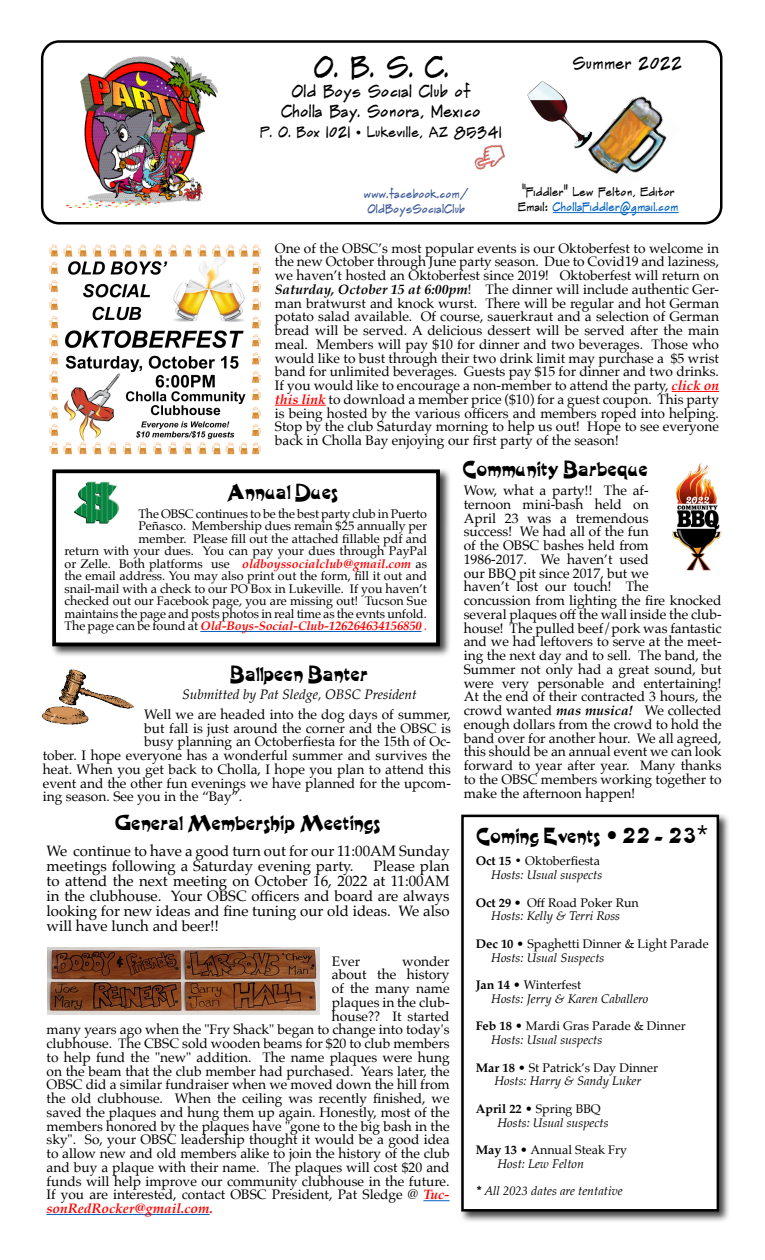
<style>
.page{position:relative;width:765px;height:1260px;background:#fff}
.page>*{position:absolute;margin:0;border:0;box-sizing:border-box;transform-origin:0 0}
.t1{font:30px "Frankthe Architect";color:#000}
.t2{font:22.5px "Harlequin";color:#000}
.t3{font:17.5px/20px "Frankthe Architect";color:#000;text-align:center}
.t4{font:15px/15px "Palatino";color:#000}
.t5{font:15px "Frankthe Architect";color:#000}
.t6{font:13.75px/13.8px "Palatino";color:#000;text-align:justify}
.t7{font:italic 13.75px "Palatino";color:#000}
.t8{font:italic 700 13.75px "Palatino";color:#f00}
.t9{font:12.5px/12.5px "Palatino";color:#000}
.t10{font:italic 12.5px/13.8px "Palatino";color:#000;text-align:center}
.t11{font:12.5px/15px "Frankthe Architect";color:#000;text-align:center}
.t12{font:12.5px/15px "Frankthe Architect";color:#3b5998}
.s1{color:#0563c1}
.s2{font-weight:700;font-style:italic}
.s3{font-weight:700;font-style:italic;color:#f00}
.s4{font-style:italic;color:#f00}
.s5{font-family:"Snell Roundhand";font-weight:700}
.s6{font-family:"Geneva"}
.s7{font-weight:700;font-style:normal}
.s8{font-style:normal}
.s9{font-weight:700}
.s10{font-style:italic}
.s11{font-family:"Arial";font-weight:700}
</style>
<div class="page">
<img style="left:589px;top:96px;width:78px;height:78px">
<img style="left:66px;top:57px;width:152px;height:151px">
<div style="left:41px;top:40px;width:682px;height:185px;border:2px solid #000;border-radius:17px"></div>
<hr style="left:553px;top:212px;width:126px;height:1px;background:#0563c1">
<img style="left:527px;top:81px;width:80px;height:71px">
<img style="left:474px;top:144px;width:32px;height:26px">
<div style="left:459px;top:812px;width:272px;height:411px;background:#000;opacity:.75"></div>
<div style="left:462px;top:816px;width:256px;height:394px;background:#fff"></div>
<div style="left:461px;top:815px;width:258px;height:397px;border:2px solid #000"></div>
<img style="left:48px;top:948px;width:272px;height:67px">
<svg style="left:423px;top:1200px;width:27px;height:1px"></svg>
<hr style="left:47px;top:1214px;width:163px;height:1px;background:#0563c1">
<img style="left:42px;top:669px;width:91px;height:56px">
<hr style="left:672px;top:391px;width:47px;height:1px;background:#f00">
<hr style="left:275px;top:405px;width:51px;height:1px;background:#f00">
<img style="left:49px;top:244px;width:212px;height:211px">
<img style="left:672px;top:463px;width:50px;height:108px">
<div style="left:50px;top:467px;width:401px;height:191px;background:#000;opacity:.75"></div>
<div style="left:54px;top:471px;width:384px;height:173px;background:#fff"></div>
<div style="left:52px;top:469px;width:388px;height:177px;border:4px solid #000"></div>
<hr style="left:200px;top:631px;width:222px;height:1px;background:#0563c1">
<img style="left:73px;top:482px;width:47px;height:42px">
<h1 class="t1" style="left:313px;top:49px;width:138px">O. B. S. C.</h1>
<p class="t3" style="left:281px;top:81px;width:201px">Old Boys Social Club of<br>Cholla Bay. Sonora, Mexico</p>
<p class="t5" style="left:260px;top:123px;width:243px">P. O. Box 1021 • Lukeville, AZ 85341</p>
<p class="t3" style="left:573px;top:53px;width:111px">Summer 2022</p>
<p class="t12" style="left:364px;top:186px;width:106px">www.facebook.com/<br>OldBoysSocialClub</p>
<p class="t11" style="left:518px;top:184px;width:162px">“Fiddler” Lew Felton, Editor<br>Email: <span class="s1">ChollaFiddler@gmail.com</span></p>
<p class="t6" style="left:275px;top:241px;width:446px">One of the OBSC’s most popular events is our Oktoberfest to welcome in the new October through June party season. Due to Covid19 and laziness, we haven’t hosted an Oktoberfest since 2019! Oktoberfest will return on <span class="s2">Saturday, October 15 at 6:00pm</span>! The dinner will include authentic Ger&shy;man bratwurst and knock wurst. There will be regular and hot German potato salad available. Of course, sauerkraut and a selection of German bread will be served. A delicious dessert will be served after the main meal. Members will pay $10 for dinner and two beverages. Those who would like to bust through their two drink limit may purchase a $5 wrist band for unlimited beverages. Guests pay $15 for dinner and two drinks.<br>If you would like to encourage a non-member to attend the party, <span class="s3">click on this link</span> to download a member price ($10) for a guest coupon. This party is being hosted by the various officers and members roped into helping.<br>Stop by the club Saturday morning to help us out! Hope to see everyone back in Cholla Bay enjoying our first party of the season!</p>
<h2 class="t2" style="left:463px;top:458px;width:187px">Community Barbeque</h2>
<p class="t6" style="left:464px;top:483px;width:259px;text-align:left">Wow, what a party!! The af-<br>ternoon mini-bash held on<br>April 23 was a tremendous<br>success! We had all of the fun<br>of the OBSC bashes held from<br>1986-2017. We haven’t used<br>our BBQ pit since 2017, but we<br>haven’t lost our touch! The<br>concussion from lighting the fire knocked several plaques off the wall inside the club&shy;house! The pulled beef/pork was fantastic and we had leftovers to serve at the meet&shy;ing the next day and to sell. The band, the Summer not only had a great sound, but were very personable and entertaining!<br>At the end of their contracted 3 hours, the crowd wanted <span class="s2">mas musica!</span> We collected enough dollars from the crowd to hold the band over for another hour. We all agreed, this should be an annual event we can look forward to year after year. Many thanks to the OBSC members working together to make the afternoon happen!</p>
<h2 class="t2" style="left:227px;top:481px;width:112px">Annual Dues</h2>
<p class="t9" style="left:65px;top:507px;width:364px;text-align:right">The OBSC continues to be the best party club in Puerto<br>Peñasco. Membership dues remain $25 annually per<br>member. Please fill out the attached fillable pdf and<br>return with your dues. You can pay your dues through PayPal or Zelle. Both platforms use <span class="s3">oldboyssocialclub@gmail.com</span> as the email address. You may also print out the form, fill it out and snail-mail with a check to our PO Box in Lukeville. If you haven’t checked out our Facebook page, you are missing out! Tucson Sue maintains the page and posts photos in real time as the evnts unfold.<br>The page can be found at <span class="s3">Old-Boys-Social-Club-126264634156850</span> <span class="s4">.</span></p>
<h2 class="t2" style="left:231px;top:663px;width:139px">Ballpeen Banter</h2>
<p class="t7" style="left:182px;top:682px;width:236px">Submitted by Pat Sledge, OBSC President</p>
<p class="t6" style="left:144px;top:707px;width:308px">Well we are headed into the dog days of summer,</p>
<p class="t6" style="left:144px;top:721px;width:308px">but fall is just around the corner and the OBSC is</p>
<p class="t6" style="left:144px;top:735px;width:308px">busy planning an Octoberfiesta for the 15th of Oc-</p>
<p class="t6" style="left:43px;top:748px;width:410px">tober. I hope everyone has a wonderful summer and survives the</p>
<p class="t6" style="left:43px;top:762px;width:410px">heat. When you get back to Cholla, I hope you plan to attend this</p>
<p class="t6" style="left:43px;top:776px;width:410px">event and the other fun evenings we have planned for the upcom-</p>
<p class="t6" style="left:43px;top:790px;width:201px">ing season. See you in the “Bay”.</p>
<h2 class="t2" style="left:116px;top:812px;width:267px">General Membership Meetings</h2>
<p class="t4" style="left:47px;top:844px;width:405px">We continue to have a good turn out for our 11:00AM Sunday meetings following a Saturday evening party.</p>
<h2 class="t2" style="left:477px;top:825px;width:233px">Coming Events <span class="s5">•</span> 22 - 23<span class="s6">*</span></h2>
<p class="t4" style="left:47px;top:859px;width:405px;text-align:justify;text-indent:327px">Please plan to attend the next meeting on October 16, 2022 at 11:00AM in the clubhouse. Your OBSC officers and board are always looking for new ideas and fine tuning our old ideas. We also will have lunch and beer!!</p>
<p class="t10" style="left:476px;top:854px;width:128px;text-align:right"><span class="s7">Oct 15 •</span> <span class="s8">Oktoberfiesta<br></span>Hosts: Usual suspects</p>
<p class="t10" style="left:476px;top:895px;width:165px"><span class="s7">Oct 29</span> • <span class="s8">Off Road Poker Run<br></span>Hosts: Kelly &amp; Terri Ross</p>
<p class="t9" style="left:491px;top:937px;width:219px;line-height:13.8px;text-indent:-16px"><span class="s9">Dec 10</span> • Spaghetti Dinner &amp; Light Parade<br><span class="s10">Hosts: Usual Suspects</span></p>
<p class="t10" style="left:491px;top:978px;width:159px;text-align:left;text-indent:-16px"><span class="s7">Jan 14</span> <span class="s8">• Winterfest<br></span>Hosts: Jerry &amp; Karen Caballero</p>
<p class="t9" style="left:491px;top:1019px;width:196px;line-height:13.8px;text-indent:-16px"><span class="s9">Feb 18</span> • Mardi Gras Parade &amp; Dinner<br><span class="s10">Hosts: Usual suspects</span></p>
<p class="t10" style="left:476px;top:1060px;width:184px"><span class="s7">Mar 18</span> <span class="s8">• St Patrick’s Day Dinner<br></span>Hosts: Harry &amp; Sandy Luker</p>
<p class="t10" style="left:498px;top:1101px;width:112px;text-align:left;text-indent:-22px"><span class="s7">April 22</span> <span class="s8">• Spring BBQ<br></span>Hosts: Usual suspects</p>
<p class="t9" style="left:498px;top:1143px;width:131px;line-height:13.8px;text-indent:-22px"><span class="s9">May 13</span> • Annual Steak Fry<br><span class="s10">Host: Lew Felton</span></p>
<p class="t10" style="left:476px;top:1184px;width:148px"><span class="s11">*</span> All 2023 dates are tentative</p>
<p class="t6" style="left:332px;top:954px;width:30px">Ever</p>
<p class="t6" style="left:402px;top:954px;width:49px">wonder</p>
<p class="t6" style="left:332px;top:968px;width:119px">about the history</p>
<p class="t6" style="left:332px;top:981px;width:119px">of the many name</p>
<p class="t6" style="left:332px;top:995px;width:119px">plaques in the club-</p>
<p class="t6" style="left:332px;top:1009px;width:119px">house?? It started</p>
<p class="t6" style="left:47px;top:1023px;width:405px">many years ago when the "Fry Shack" began to change into today's</p>
<p class="t6" style="left:47px;top:1036px;width:405px">clubhouse. The CBSC sold wooden beams for $20 to club members</p>
<p class="t6" style="left:47px;top:1050px;width:405px">to help fund the "new" addition. The name plaques were hung</p>
<p class="t6" style="left:47px;top:1064px;width:405px">on the beam that the club member had purchased. Years later, the</p>
<p class="t6" style="left:47px;top:1078px;width:405px">OBSC did a similar fundraiser when we moved down the hill from</p>
<p class="t6" style="left:47px;top:1091px;width:405px">the old clubhouse. When the ceiling was recently finished, we</p>
<p class="t6" style="left:47px;top:1105px;width:405px">saved the plaques and hung them up again. Honestly, most of the</p>
<p class="t6" style="left:47px;top:1119px;width:405px">members honored by the plaques have "gone to the big bash in the</p>
<p class="t6" style="left:47px;top:1133px;width:405px">sky". So, your OBSC leadership thought it would be a good idea</p>
<p class="t6" style="left:47px;top:1146px;width:405px">to allow new and old members alike to join the history of the club</p>
<p class="t6" style="left:47px;top:1160px;width:405px">and buy a plaque with their name. The plaques will cost $20 and</p>
<p class="t6" style="left:47px;top:1174px;width:405px">funds will help improve our community clubhouse in the future.</p>
<p class="t6" style="left:47px;top:1188px;width:405px">If you are interested, contact OBSC President, Pat Sledge @ <span class="s3">Tuc-</span></p>
<p class="t8" style="left:47px;top:1197px;width:168px">sonRedRocker@gmail.com.</p>
</div>
